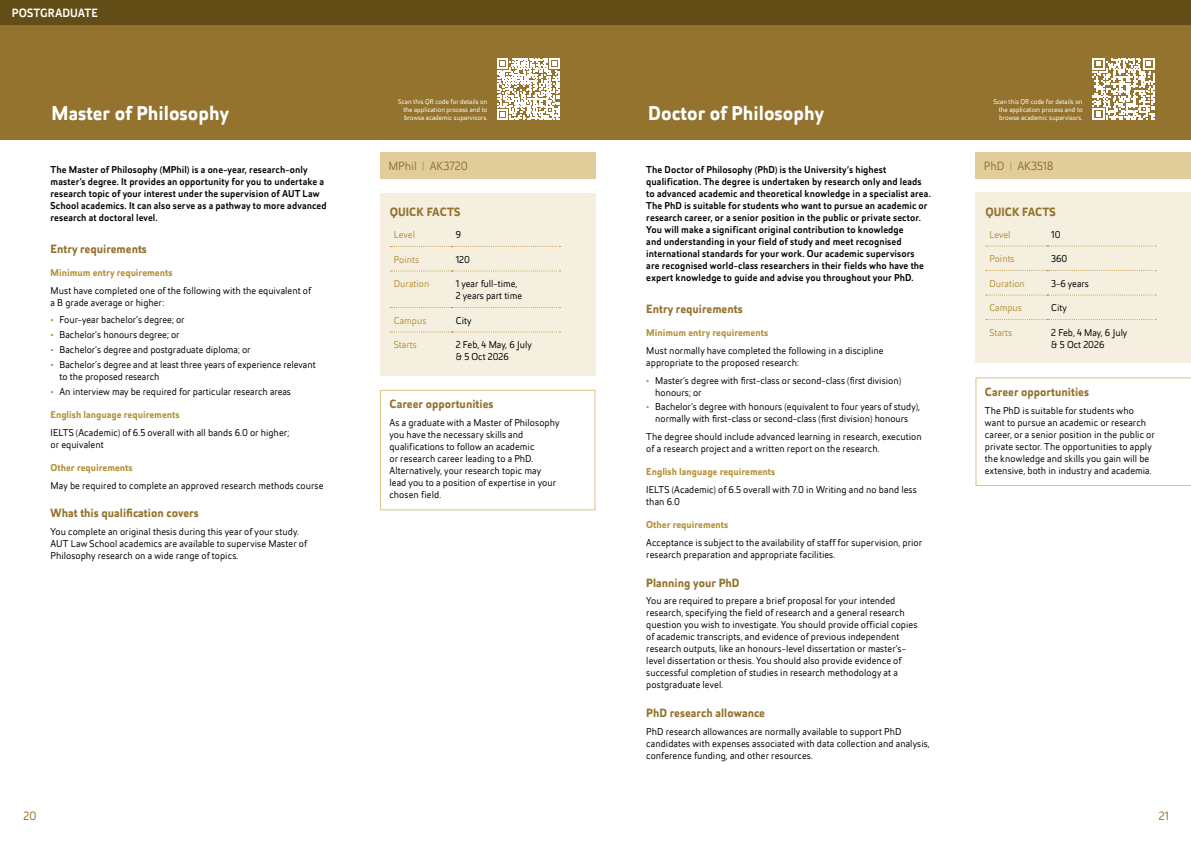
<style>
.page{position:relative;width:1191px;height:842px;background:#fff}
.page>*{position:absolute;margin:0;border:0;box-sizing:border-box;transform-origin:0 0}
.t1{font:700 20px "Helia Core";color:#fff}
.t2{font:700 12px "Helia Core";color:#93732d}
.t3{font:12px "Helia Core";color:#93732d}
.t4{font:500 12px "Helia Core";letter-spacing:-.005em;color:#fff}
.t5{font:10px/12px "Helia Core";letter-spacing:.005em;color:#000}
.t6{font:500 10px/12px "Helia Core";letter-spacing:.005em;color:#000}
.t7{font:700 10px "Helia Core";color:#b4933a}
.t8{font:10px "Helia Core";color:#b4933a}
.t9{font:7px/8.4px "Helia Core";color:#fff;text-align:justify}
.s1{font-weight:500;color:#b4933a}
.s2{color:#ae945f}
</style>
<div class="page">
<div style="left:0;top:0;width:595px;height:140px;background:#93732d"></div>
<div style="left:0;top:0;width:595px;height:25px;background:#624d16"></div>
<div style="left:380px;top:193px;width:215px;height:183px;background:#f5efe0"></div>
<svg style="left:390px;top:246px;width:170px;height:1px"></svg>
<svg style="left:390px;top:270px;width:170px;height:1px"></svg>
<svg style="left:390px;top:307px;width:170px;height:1px"></svg>
<svg style="left:390px;top:332px;width:170px;height:1px"></svg>
<svg style="left:497px;top:58px;width:62px;height:62px"></svg>
<div style="left:380px;top:390px;width:215px;height:120px;border:1px solid #dbc385"></div>
<div style="left:595px;top:0;width:596px;height:140px;background:#93732d"></div>
<div style="left:595px;top:0;width:596px;height:25px;background:#624d16"></div>
<div style="left:975px;top:153px;width:216px;height:26px;background:#e1cd9a"></div>
<div style="left:975px;top:193px;width:216px;height:170px;background:#f5efe0"></div>
<svg style="left:986px;top:246px;width:170px;height:1px"></svg>
<svg style="left:986px;top:270px;width:170px;height:1px"></svg>
<svg style="left:986px;top:295px;width:170px;height:1px"></svg>
<svg style="left:986px;top:319px;width:170px;height:1px"></svg>
<svg style="left:1092px;top:58px;width:62px;height:62px"></svg>
<svg style="left:975px;top:377px;width:216px;height:109px"></svg>
<div style="left:380px;top:153px;width:215px;height:26px;background:#e1cd9a"></div>
<p class="t4" style="left:12px;top:4px;width:88px">POSTGRADUATE</p>
<p class="t4" style="left:21px;top:8px;width:96px">UNDERGRADUATE</p>
<h1 class="t1" style="left:52px;top:100px;width:179px">Master of Philosophy</h1>
<p class="t9" style="left:403px;top:97px;width:85px;text-indent:-5px">Scan this QR code for details on the application process and to browse academic supervisors.</p>
<p class="t6" style="left:51px;top:164px;width:278px">The Master of Philosophy (MPhil) is a one-year, research-only master’s degree. It provides an opportunity for you to undertake a research topic of your interest under the supervision of AUT Law School academics. It can also serve as a pathway to more advanced research at doctoral level.</p>
<p class="t2" style="left:51px;top:240px;width:98px">Entry requirements</p>
<p class="t7" style="left:51px;top:266px;width:123px">Minimum entry requirements</p>
<p class="t5" style="left:51px;top:284px;width:262px">Must have completed one of the following with the equivalent of a B grade average or higher:</p>
<p class="t5" style="left:51px;top:314px;width:135px"><span class="s1">•</span> Four-year bachelor’s degree; or</p>
<p class="t5" style="left:51px;top:329px;width:130px"><span class="s1">•</span> Bachelor’s honours degree; or</p>
<p class="t5" style="left:51px;top:344px;width:201px"><span class="s1">•</span> Bachelor’s degree and postgraduate diploma; or</p>
<p class="t5" style="left:60px;top:358px;width:257px;text-indent:-9px"><span class="s1">•</span> Bachelor’s degree and at least three years of experience relevant to the proposed research</p>
<p class="t5" style="left:51px;top:385px;width:242px"><span class="s1">•</span> An interview may be required for particular research areas</p>
<p class="t7" style="left:51px;top:408px;width:130px">English language requirements</p>
<p class="t5" style="left:51px;top:426px;width:240px">IELTS (Academic) of 6.5 overall with all bands 6.0 or higher; or equivalent</p>
<p class="t7" style="left:51px;top:461px;width:84px">Other requirements</p>
<p class="t5" style="left:51px;top:479px;width:274px">May be required to complete an approved research methods course</p>
<p class="t2" style="left:51px;top:505px;width:150px">What this qualification covers</p>
<p class="t5" style="left:51px;top:525px;width:258px">You complete an original thesis during this year of your study.<br>AUT Law School academics are available to supervise Master of<br>Philosophy research on a wide range of topics.</p>
<p class="t3" style="left:388px;top:159px;width:81px">MPhil <span class="s2">|</span> AK3720</p>
<p class="t2" style="left:390px;top:204px;width:72px">QUICK FACTS</p>
<p class="t8" style="left:394px;top:228px;width:23px">Level</p>
<p class="t5" style="left:456px;top:228px;width:7px">9</p>
<p class="t8" style="left:394px;top:253px;width:27px">Points</p>
<p class="t5" style="left:456px;top:253px;width:16px">120</p>
<p class="t8" style="left:394px;top:277px;width:37px">Duration</p>
<p class="t5" style="left:456px;top:277px;width:68px">1 year full-time,<br>2 years part time</p>
<p class="t8" style="left:394px;top:314px;width:34px">Campus</p>
<p class="t5" style="left:456px;top:314px;width:17px">City</p>
<p class="t8" style="left:394px;top:338px;width:24px">Starts</p>
<p class="t5" style="left:456px;top:338px;width:77px">2 Feb, 4 May, 6 July &amp; 5 Oct 2026</p>
<p class="t2" style="left:389px;top:396px;width:106px">Career opportunities</p>
<p class="t5" style="left:389px;top:416px;width:171px">As a graduate with a Master of Philosophy you have the necessary skills and qualifications to follow an academic<br>or research career leading to a PhD.<br>Alternatively, your research topic may lead you to a position of expertise in your chosen field.</p>
<h1 class="t1" style="left:648px;top:100px;width:177px">Doctor of Philosophy</h1>
<p class="t9" style="left:998px;top:97px;width:85px;text-indent:-5px">Scan this QR code for details on the application process and to browse academic supervisors.</p>
<p class="t3" style="left:984px;top:159px;width:71px">PhD <span class="s2">|</span> AK3518</p>
<p class="t2" style="left:985px;top:203px;width:72px">QUICK FACTS</p>
<p class="t8" style="left:989px;top:228px;width:23px">Level</p>
<p class="t5" style="left:1051px;top:228px;width:11px">10</p>
<p class="t8" style="left:989px;top:252px;width:27px">Points</p>
<p class="t5" style="left:1051px;top:252px;width:18px">360</p>
<p class="t8" style="left:989px;top:277px;width:37px">Duration</p>
<p class="t5" style="left:1051px;top:277px;width:39px">3-6 years</p>
<p class="t8" style="left:989px;top:301px;width:34px">Campus</p>
<p class="t5" style="left:1051px;top:301px;width:17px">City</p>
<p class="t8" style="left:989px;top:326px;width:24px">Starts</p>
<p class="t5" style="left:1051px;top:326px;width:77px">2 Feb, 4 May, 6 July &amp; 5 Oct 2026</p>
<p class="t2" style="left:985px;top:383px;width:106px">Career opportunities</p>
<p class="t5" style="left:985px;top:404px;width:171px">The PhD is suitable for students who want to pursue an academic or research career, or a senior position in the public or private sector. The opportunities to apply the knowledge and skills you gain will be extensive, both in industry and academia.</p>
<p class="t6" style="left:646px;top:164px;width:286px">The Doctor of Philosophy (PhD) is the University’s highest qualification. The degree is undertaken by research only and leads to advanced academic and theoretical knowledge in a specialist area.<br>The PhD is suitable for students who want to pursue an academic or research career, or a senior position in the public or private sector.<br>You will make a significant original contribution to knowledge<br>and understanding in your field of study and meet recognised international standards for your work. Our academic supervisors<br>are recognised world-class researchers in their fields who have the expert knowledge to guide and advise you throughout your PhD.</p>
<p class="t2" style="left:646px;top:300px;width:98px">Entry requirements</p>
<p class="t7" style="left:646px;top:326px;width:123px">Minimum entry requirements</p>
<p class="t5" style="left:646px;top:344px;width:239px">Must normally have completed the following in a discipline appropriate to the proposed research:</p>
<p class="t5" style="left:655px;top:374px;width:247px;text-indent:-9px"><span class="s1">•</span> Master’s degree with first-class or second-class (first division) honours; or</p>
<p class="t5" style="left:646px;top:401px;width:275px;text-align:center"><span class="s1">•</span> Bachelor’s degree with honours (equivalent to four years of study), normally with first-class or second-class (first division) honours</p>
<p class="t5" style="left:646px;top:430px;width:277px">The degree should include advanced learning in research, execution of a research project and a written report on the research.</p>
<p class="t7" style="left:646px;top:465px;width:130px">English language requirements</p>
<p class="t5" style="left:646px;top:483px;width:272px">IELTS (Academic) of 6.5 overall with 7.0 in Writing and no band less than 6.0</p>
<p class="t7" style="left:646px;top:518px;width:84px">Other requirements</p>
<p class="t5" style="left:646px;top:537px;width:277px">Acceptance is subject to the availability of staff for supervision, prior research preparation and appropriate facilities.</p>
<p class="t2" style="left:646px;top:574px;width:95px">Planning your PhD</p>
<p class="t5" style="left:646px;top:595px;width:273px">You are required to prepare a brief proposal for your intended research, specifying the field of research and a general research question you wish to investigate. You should provide official copies of academic transcripts, and evidence of previous independent research outputs, like an honours-level dissertation or master’s&shy;level dissertation or thesis. You should also provide evidence of successful completion of studies in research methodology at a postgraduate level.</p>
<p class="t2" style="left:646px;top:704px;width:120px">PhD research allowance</p>
<p class="t5" style="left:646px;top:725px;width:285px">PhD research allowances are normally available to support PhD candidates with expenses associated with data collection and analysis, conference funding, and other resources.</p>
<p class="t3" style="left:24px;top:808px;width:14px">20</p>
<p class="t3" style="left:1158px;top:808px;width:12px">21</p>
</div>
